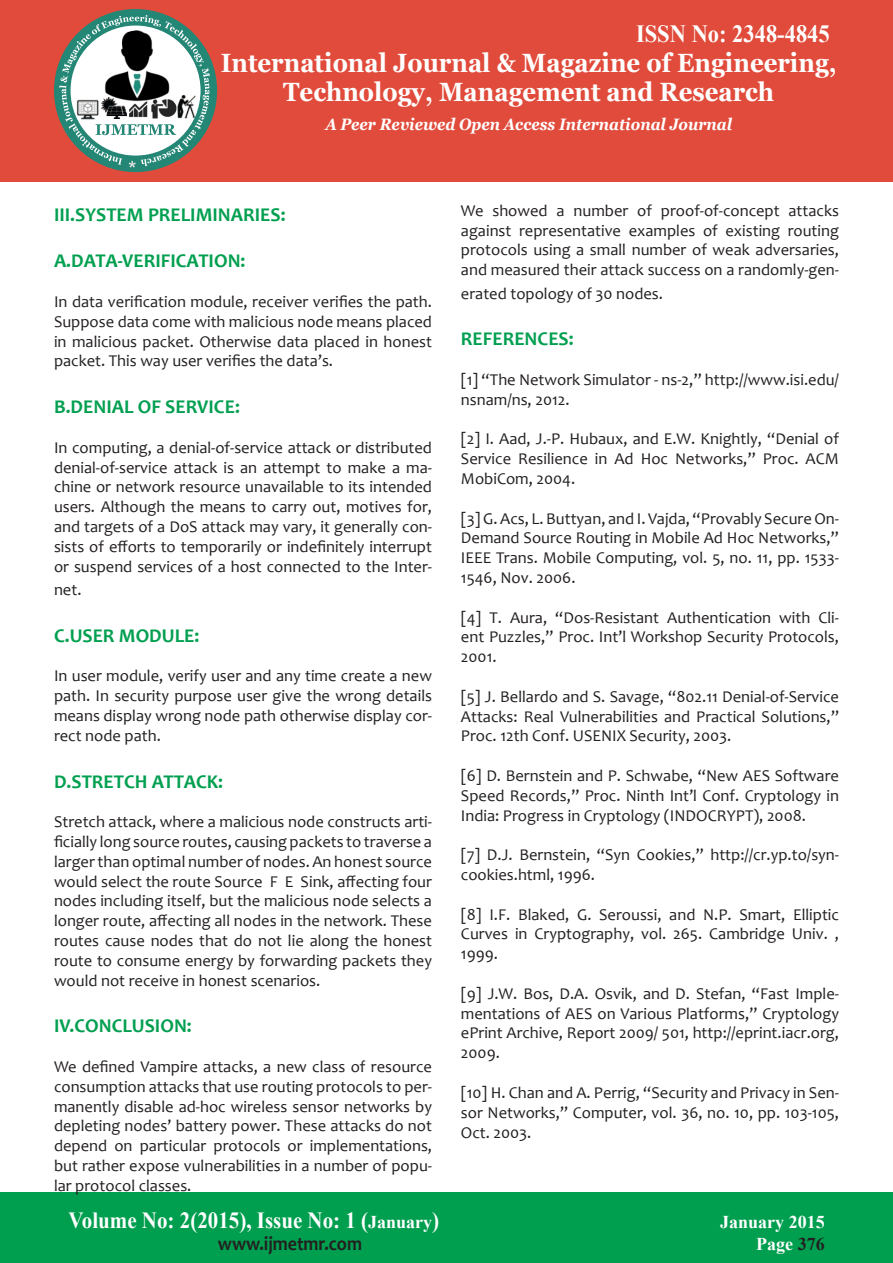
<style>
.page{position:relative;width:893px;height:1263px;background:#fff}
.page>*{position:absolute;margin:0;border:0;box-sizing:border-box;transform-origin:0 0}
.t1{font:700 26.4px "Georgia";color:#fff;scale:.91 1}
.t2{font:700 24.75px "Times New Roman";color:#fff;scale:.91 1}
.t3{font:700 23.1px "Times New Roman";color:#fff;scale:.91 1}
.t4{font:700 19.8px "Candara";color:#231f20;scale:.91 1}
.t5{font:700 19.5px "Candara";color:#009f4f}
.t6{font:700 18px "Times New Roman";color:#fff}
.t7{font:16.5px/19.8px "Candara";color:#231f20;text-align:justify}
.t8{font:italic 700 16.5px "Georgia";color:#fff;scale:.91 1}
.s1{font-size:18px}
.s2{color:#231f20}
</style>
<div class="page">
<div style="left:0;top:1193px;width:893px;height:70px;background:#009f4f"></div>
<div style="left:0;top:0;width:893px;height:182px;background:#e14b3b"></div>
<div style="left:54px;top:9px;width:163px;height:163px;background:#248675;border-radius:50%"></div>
<svg style="left:59px;top:15px;width:151px;height:153px"></svg>
<img style="left:150px;top:97px;width:27px;height:23px">
<img style="left:177px;top:94px;width:21px;height:26px">
<img style="left:102px;top:30px;width:72px;height:73px">
<img style="left:75px;top:99px;width:25px;height:21px">
<img style="left:102px;top:97px;width:25px;height:21px">
<p class="t2" style="left:636px;top:16px;width:214px">ISSN No: 2348-4845</p>
<p class="t1" style="left:221px;top:46px;width:678px">International Journal &amp; Magazine of Engineering,</p>
<p class="t1" style="left:283px;top:75px;width:541px">Technology, Management and Research</p>
<p class="t8" style="left:325px;top:113px;width:448px">A Peer Reviewed Open Access International Journal</p>
<p class="t5" style="left:54px;top:202px;width:233px">III.SYSTEM PRELIMINARIES:</p>
<p class="t5" style="left:54px;top:249px;width:193px">A.DATA-VERIFICATION:</p>
<p class="t7" style="left:54px;top:292px;width:380px">In data verification module, receiver verifies the path.<br>Suppose data come with malicious node means placed in malicious packet. Otherwise data placed in honest packet. This way user verifies the data’s.</p>
<p class="t5" style="left:54px;top:395px;width:187px">B.DENIAL OF SERVICE:</p>
<p class="t7" style="left:54px;top:437px;width:380px">In computing, a denial-of-service attack or distributed denial-of-service attack is an attempt to make a ma&shy;chine or network resource unavailable to its intended users. Although the means to carry out, motives for, and targets of a DoS attack may vary, it generally con&shy;sists of efforts to temporarily or indefinitely interrupt or suspend services of a host connected to the Inter-</p>
<p class="t7" style="left:54px;top:580px;width:29px">net.</p>
<p class="t5" style="left:54px;top:623px;width:147px">C.USER MODULE:</p>
<p class="t7" style="left:54px;top:666px;width:380px">In user module, verify user and any time create a new path. In security purpose user give the wrong details means display wrong node path otherwise display cor&shy;rect node path.</p>
<p class="t5" style="left:54px;top:769px;width:171px">D.STRETCH ATTACK:</p>
<p class="t7" style="left:54px;top:812px;width:380px">Stretch attack, where a malicious node constructs arti&shy;ficially long source routes, causing packets to traverse a larger than optimal number of nodes. An honest source would select the route Source F E Sink, affecting four nodes including itself, but the malicious node selects a longer route, affecting all nodes in the network. These routes cause nodes that do not lie along the honest route to consume energy by forwarding packets they would not receive in honest scenarios.</p>
<p class="t5" style="left:54px;top:1014px;width:139px">IV.CONCLUSION:</p>
<p class="t7" style="left:54px;top:1057px;width:380px">We defined Vampire attacks, a new class of resource consumption attacks that use routing protocols to per&shy;manently disable ad-hoc wireless sensor networks by depleting nodes’ battery power. These attacks do not depend on particular protocols or implementations, but rather expose vulnerabilities in a number of popu&shy;lar protocol classes.</p>
<p class="t7" style="left:461px;top:200px;width:380px">We showed a number of proof-of-concept attacks against representative examples of existing routing protocols using a small number of weak adversaries, and measured their attack success on a randomly-gen-</p>
<p class="t7" style="left:461px;top:283px;width:203px">erated topology of 30 nodes.</p>
<p class="t5" style="left:461px;top:327px;width:114px">REFERENCES:</p>
<p class="t7" style="left:461px;top:370px;width:380px">[1] “The Network Simulator - ns-2,” http://www.isi.edu/ nsnam/ns, 2012.</p>
<p class="t7" style="left:461px;top:429px;width:379px">[2] I. Aad, J.-P. Hubaux, and E.W. Knightly, “Denial of Service Resilience in Ad Hoc Networks,” Proc. ACM MobiCom, 2004.</p>
<p class="t7" style="left:461px;top:508px;width:379px">[3] G. Acs, L. Buttyan, and I. Vajda, “Provably Secure On-Demand Source Routing in Mobile Ad Hoc Networks,” IEEE Trans. Mobile Computing, vol. 5, no. 11, pp. 1533- 1546, Nov. 2006.</p>
<p class="t7" style="left:461px;top:607px;width:380px">[4] T. Aura, “Dos-Resistant Authentication with Cli&shy;ent Puzzles,” Proc. Int’l Workshop Security Protocols, 2001.</p>
<p class="t7" style="left:461px;top:686px;width:380px">[5] J. Bellardo and S. Savage, “802.11 Denial-of-Service Attacks: Real Vulnerabilities and Practical Solutions,” Proc. 12th Conf. USENIX Security, 2003.</p>
<p class="t7" style="left:461px;top:766px;width:380px">[6] D. Bernstein and P. Schwabe, “New AES Software Speed Records,” Proc. Ninth Int’l Conf. Cryptology in India: Progress in Cryptology (INDOCRYPT), 2008.</p>
<p class="t7" style="left:461px;top:845px;width:380px">[7] D.J. Bernstein, “Syn Cookies,” http://cr.yp.to/syn&shy;cookies.html, 1996.</p>
<p class="t7" style="left:461px;top:904px;width:380px">[8] I.F. Blaked, G. Seroussi, and N.P. Smart, Elliptic Curves in Cryptography, vol. 265. Cambridge Univ. , 1999.</p>
<p class="t7" style="left:461px;top:983px;width:380px">[9] J.W. Bos, D.A. Osvik, and D. Stefan, “Fast Imple&shy;mentations of AES on Various Platforms,” Cryptology ePrint Archive, Report 2009/ 501, http://eprint.iacr.org, 2009.</p>
<p class="t7" style="left:461px;top:1082px;width:380px">[10] H. Chan and A. Perrig, “Security and Privacy in Sen&shy;sor Networks,” Computer, vol. 36, no. 10, pp. 103-105, Oct. 2003.</p>
<p class="t3" style="left:69px;top:1204px;width:409px">Volume No: 2(2015), Issue No: 1 (<span class="s1">January</span>)</p>
<p class="t6" style="left:720px;top:1210px;width:106px">January 2015</p>
<p class="t4" style="left:218px;top:1231px;width:160px">www.ijmetmr.com</p>
<p class="t6" style="left:756px;top:1231px;width:70px">Page <span class="s2">376</span></p>
</div>
